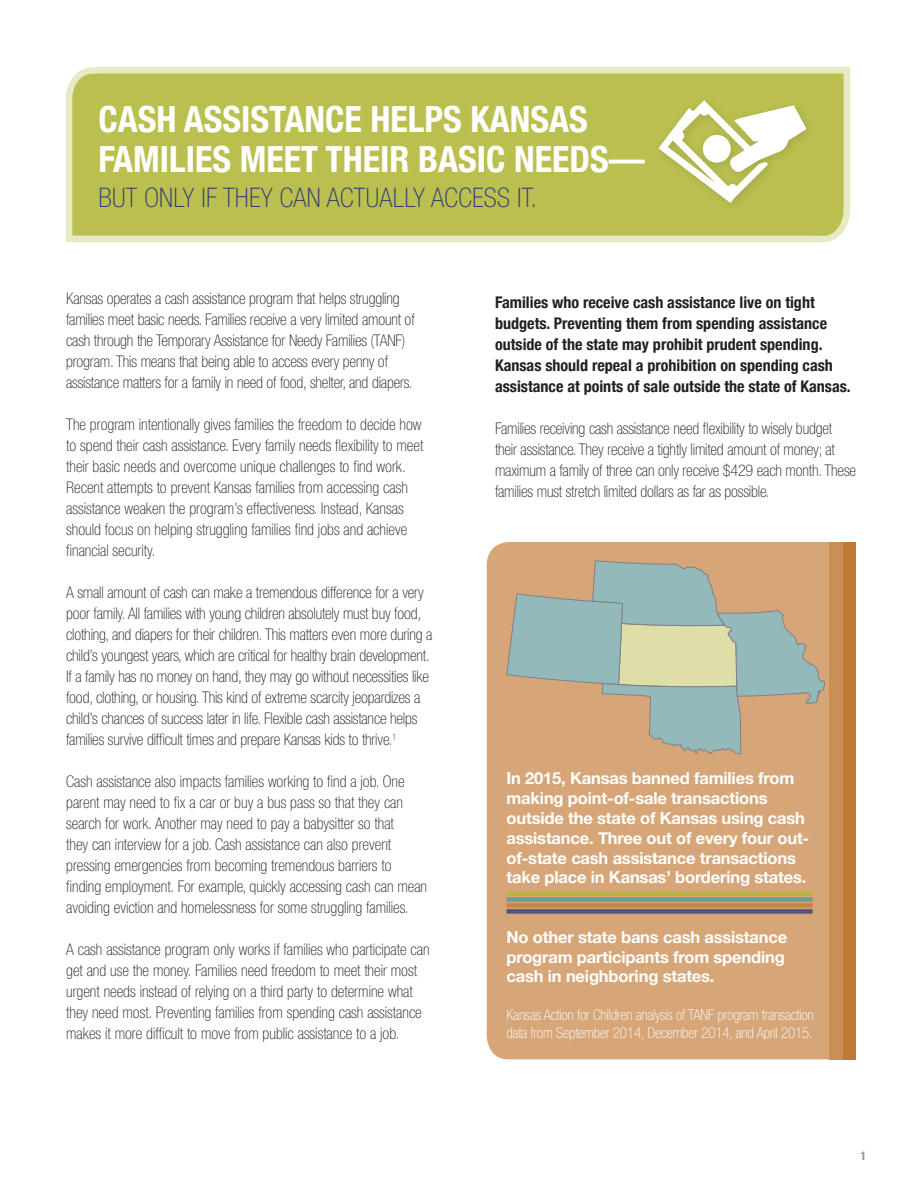
<style>
.page{position:relative;width:918px;height:1188px;background:#fff}
.page>*{position:absolute;margin:0;border:0;box-sizing:border-box;transform-origin:0 0}
.t1{font:700 condensed 36px/40.5px "Helvetica Neue";color:#fff}
.t2{font:100 condensed 27px "Helvetica Neue LT Std";letter-spacing:.01em;color:#2c3a77}
.t3{font:700 16.5px/19.8px "Helvetica Neue";letter-spacing:-.01em;color:#fff}
.t4{font:100 condensed 16.05px/21px "Helvetica Neue LT Std";color:#231f20}
.t5{font:700 condensed 16.05px/21px "Helvetica Neue";color:#231f20}
.t6{font:100 condensed 15px/18px "Helvetica Neue LT Std";letter-spacing:-.01em;color:#fff}
.t7{font:700 condensed 12px "Helvetica Neue";color:#939598}
</style>
<div class="page">
<svg style="left:66px;top:67px;width:784px;height:175px;background:#bec35c"></svg>
<div style="left:654px;top:95px;width:162px;height:118px;background:#babf50"></div>
<svg style="left:658px;top:100px;width:149px;height:103px"></svg>
<div style="left:487px;top:542px;width:369px;height:517px;background:#d6a678;border-radius:23px"></div>
<div style="left:829px;top:542px;width:27px;height:517px;background:#c07a35"></div>
<div style="left:829px;top:542px;width:13px;height:517px;background:#cb8f55"></div>
<div style="left:507px;top:891px;width:306px;height:5px;background:#b8b345"></div>
<div style="left:507px;top:897px;width:306px;height:5px;background:#6b9c92"></div>
<div style="left:507px;top:903px;width:306px;height:5px;background:#c58444"></div>
<div style="left:507px;top:909px;width:306px;height:5px;background:#535277"></div>
<svg style="left:506px;top:560px;width:319px;height:195px"></svg>
<h1 class="t1" style="left:98px;top:98px;width:548px">CASH ASSISTANCE HELPS KANSAS<br>FAMILIES MEET THEIR BASIC NEEDS—</h1>
<h2 class="t2" style="left:98px;top:182px;width:440px">BUT ONLY IF THEY CAN ACTUALLY ACCESS IT.</h2>
<p class="t4" style="left:66px;top:287px;width:350px">Kansas operates a cash assistance program that helps struggling families meet basic needs. Families receive a very limited amount of cash through the Temporary Assistance for Needy Families (TANF) program. This means that being able to access every penny of assistance matters for a family in need of food, shelter, and diapers.</p>
<p class="t4" style="left:66px;top:413px;width:359px">The program intentionally gives families the freedom to decide how to spend their cash assistance. Every family needs flexibility to meet their basic needs and overcome unique challenges to find work.<br>Recent attempts to prevent Kansas families from accessing cash assistance weaken the program’s effectiveness. Instead, Kansas should focus on helping struggling families find jobs and achieve financial security.</p>
<p class="t4" style="left:66px;top:581px;width:368px">A small amount of cash can make a tremendous difference for a very poor family. All families with young children absolutely must buy food, clothing, and diapers for their children. This matters even more during a child’s youngest years, which are critical for healthy brain development.<br>If a family has no money on hand, they may go without necessities like food, clothing, or housing. This kind of extreme scarcity jeopardizes a child’s chances of success later in life. Flexible cash assistance helps families survive difficult times and prepare Kansas kids to thrive.<sup>1</sup></p>
<p class="t4" style="left:66px;top:770px;width:363px">Cash assistance also impacts families working to find a job. One parent may need to fix a car or buy a bus pass so that they can search for work. Another may need to pay a babysitter so that<br>they can interview for a job. Cash assistance can also prevent pressing emergencies from becoming tremendous barriers to finding employment. For example, quickly accessing cash can mean avoiding eviction and homelessness for some struggling families.</p>
<p class="t4" style="left:66px;top:938px;width:365px">A cash assistance program only works if families who participate can get and use the money. Families need freedom to meet their most urgent needs instead of relying on a third party to determine what they need most. Preventing families from spending cash assistance makes it more difficult to move from public assistance to a job.</p>
<p class="t5" style="left:495px;top:291px;width:357px">Families who receive cash assistance live on tight budgets. Preventing them from spending assistance outside of the state may prohibit prudent spending.<br>Kansas should repeal a prohibition on spending cash assistance at points of sale outside the state of Kansas.</p>
<p class="t4" style="left:495px;top:417px;width:363px">Families receiving cash assistance need flexibility to wisely budget their assistance. They receive a tightly limited amount of money; at maximum a family of three can only receive $429 each month. These families must stretch limited dollars as far as possible.</p>
<p class="t3" style="left:507px;top:768px;width:304px">In 2015, Kansas banned families from making point-of-sale transactions outside the state of Kansas using cash assistance. Three out of every four out&shy;of-state cash assistance transactions take place in Kansas’ bordering states.</p>
<p class="t3" style="left:507px;top:927px;width:282px">No other state bans cash assistance program participants from spending cash in neighboring states.</p>
<p class="t6" style="left:507px;top:1006px;width:309px">Kansas Action for Children analysis of TANF program transaction data from September 2014, December 2014, and April 2015.</p>
<p class="t7" style="left:860px;top:1148px;width:7px">1</p>
</div>
